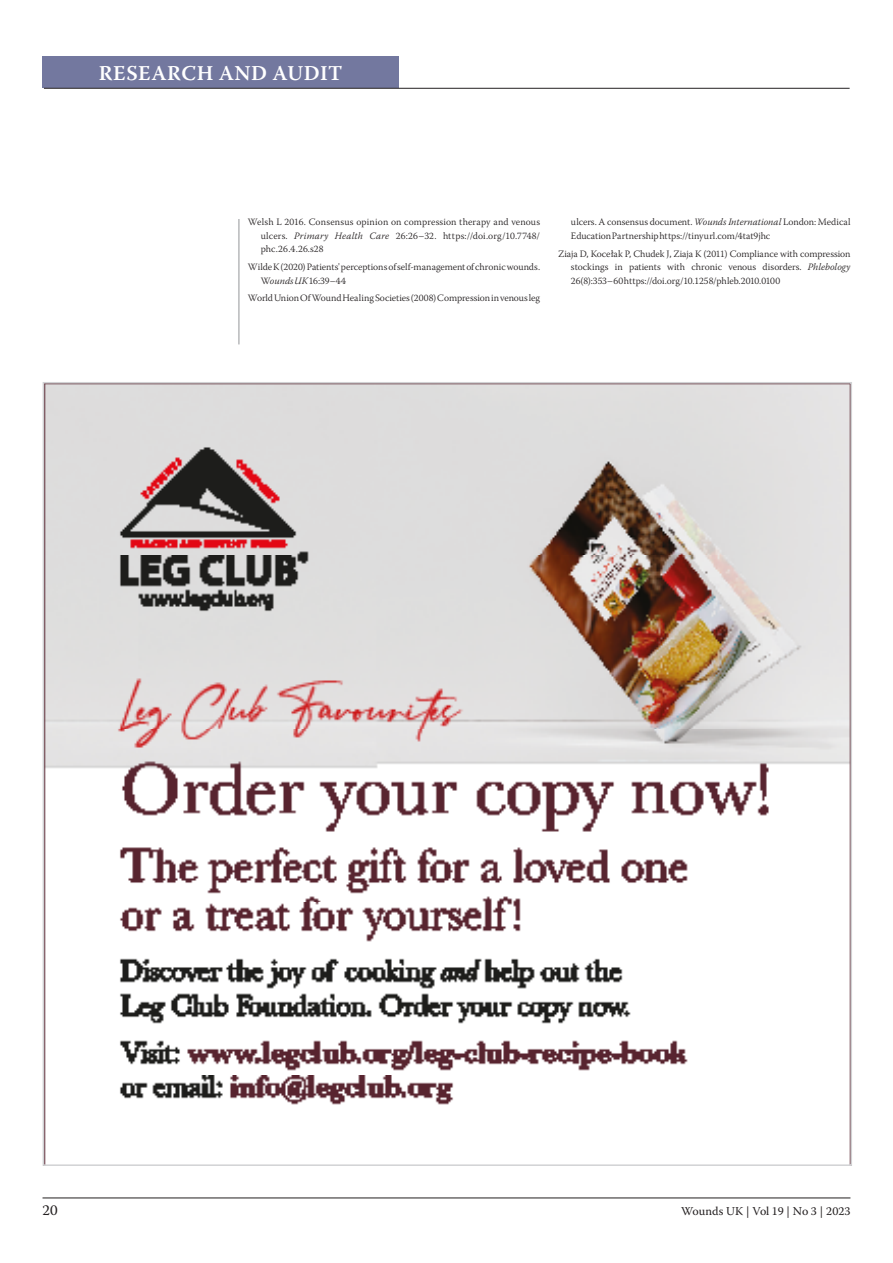
<style>
.page{position:relative;width:893px;height:1263px;background:#fff}
.page>*{position:absolute;margin:0;border:0;box-sizing:border-box;transform-origin:0 0}
.t1{font:600 21px "Warnock Pro";letter-spacing:.025em;color:#fff}
.t2{font:15px "Warnock Pro";color:#231f20}
.t3{font:12px "Warnock Pro";letter-spacing:-.005em;color:#231f20}
.References{font:300 9.75px/13.5px "Warnock Pro";color:#231f20;text-align:justify}
.s1{font-style:italic}
</style>
<div class="page">
<div style="left:43px;top:56px;width:356px;height:32px;background:#73789f"></div>
<hr style="left:44px;top:88px;width:806px;height:1px;background:#231f20">
<hr style="left:43px;top:1197px;width:807px;height:1px;background:#231f20">
<hr style="left:239px;top:219px;width:1px;height:125px;background:#939598">
<img style="left:46px;top:385px;width:803px;height:720px">
<h1 class="t1" style="left:99px;top:60px;width:245px">RESEARCH AND AUDIT</h1>
<p class="References" style="left:261px;top:215px;width:281px;text-indent:-13px">Welsh L 2016. Consensus opinion on compression therapy and venous ulcers. <span class="s1">Primary Health Care</span> 26:26–32. https://doi.org/10.7748/ phc.26.4.26.s28</p>
<p class="References" style="left:261px;top:260px;width:281px;text-indent:-13px">Wilde K (2020) Patients' perceptions of self-management of chronic wounds.<br>W<span class="s1">ounds UK</span> 16:39–44</p>
<p class="References" style="left:248px;top:291px;width:294px">World Union Of Wound Healing Societies (2008) Compression in venous leg</p>
<p class="References" style="left:571px;top:215px;width:281px">ulcers. A consensus document. <span class="s1">Wounds International</span> London: Medical<br>Education Partnership https://tinyurl.com/4tat9jhc</p>
<p class="References" style="left:571px;top:247px;width:281px;text-indent:-13px">Ziaja D, Kocełak P, Chudek J, Ziaja K (2011) Compliance with compression stockings in patients with chronic venous disorders. <span class="s1">Phlebology </span>26(8):353–60 https://doi.org/10.1258/phleb.2010.0100</p>
<h2 class="t2" style="left:43px;top:1201px;width:17px">20</h2>
<p class="t3" style="left:681px;top:1204px;width:171px">Wounds UK | Vol 19 | No 3 | 2023</p>
</div>
